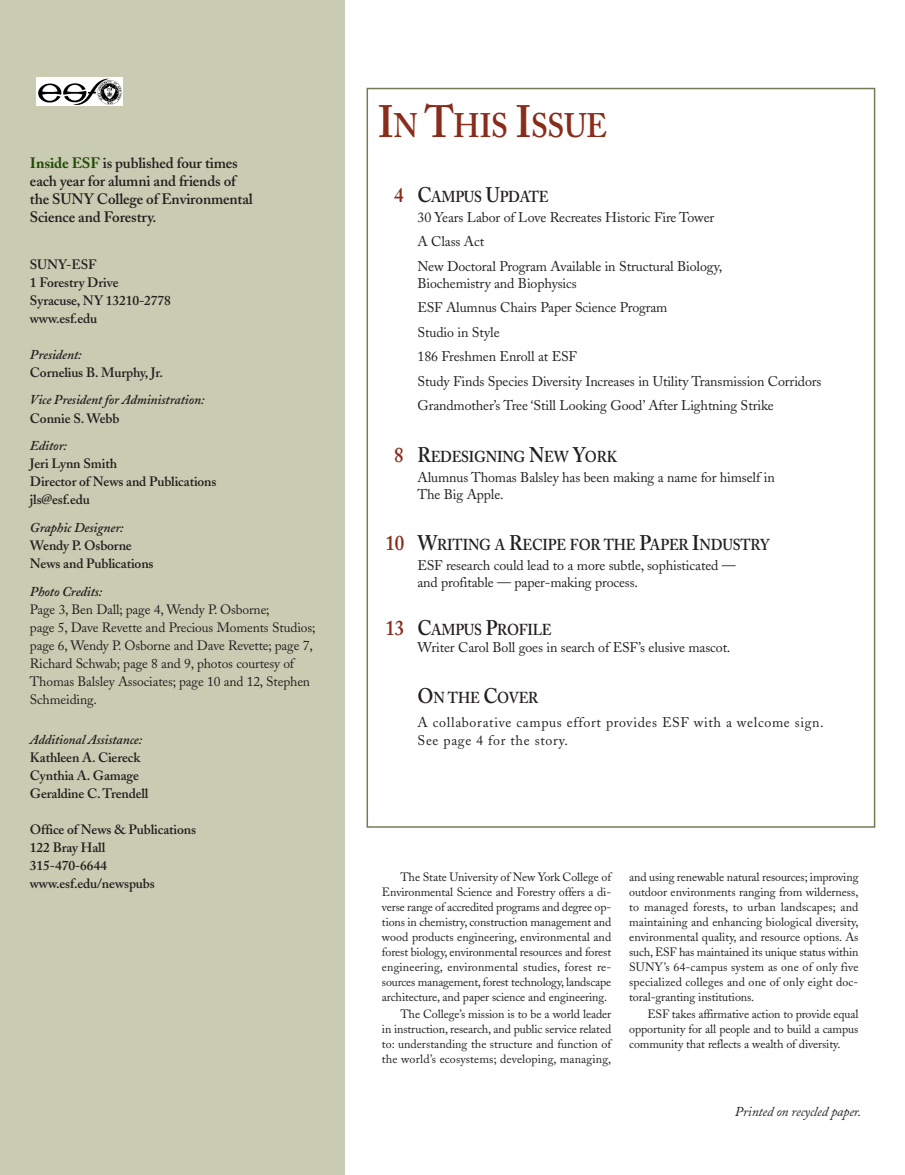
<style>
.page{position:relative;width:905px;height:1175px;background:#fff}
.page>*{position:absolute;margin:0;border:0;box-sizing:border-box;transform-origin:0 0}
.t1{font:600 33.75px "Adobe Caslon";letter-spacing:-.015em;color:#882c1b;scale:.9 1}
.t2{font:600 15.75px "Adobe Caslon";letter-spacing:-.015em;color:#231f20;scale:.9 1}
.t3{font:600 15px/18px "Adobe Caslon";letter-spacing:-.01em;color:#231f20}
.t4{font:13.95px/24.5px "Adobe Caslon";letter-spacing:-.01em;color:#231f20}
.t5{font:13.95px/17.4px "Adobe Caslon";letter-spacing:.045em;color:#231f20}
.t6{font:600 13.5px/18px "Adobe Caslon";letter-spacing:-.01em;color:#231f20}
.t7{font:13.5px/18px "Adobe Caslon";letter-spacing:-.01em;color:#231f20}
.t8{font:italic 600 13.5px "Adobe Caslon";letter-spacing:-.01em;color:#231f20}
.t9{font:italic 13.5px "Adobe Caslon";letter-spacing:-.01em;color:#231f20}
.t10{font:12px/15px "Adobe Caslon";letter-spacing:-.01em;color:#231f20;text-align:justify}
.s1{font-weight:700;color:#254c09}
.s2{font-size:45px}
.s3{font-size:21px;color:#882c1b}
.s4{font-size:21px}
</style>
<div class="page">
<div style="left:0;top:0;width:345px;height:1174px;background:#c9ccb2"></div>
<img style="left:37px;top:77px;width:86px;height:29px">
<p class="t3" style="left:30px;top:156px;width:224px"><span class="s1">Inside ESF</span> is published four times each year for alumni and friends of the SUNY College of Environmental<br>Science and Forestry.</p>
<p class="t6" style="left:30px;top:257px;width:142px">SUNY-ESF<br>1 Forestry Drive<br>Syracuse, NY 13210-2778 www.esf.edu</p>
<p class="t8" style="left:30px;top:349px;width:53px">President:</p>
<p class="t6" style="left:30px;top:365px;width:135px">Cornelius B. Murphy, Jr.</p>
<p class="t8" style="left:30px;top:394px;width:176px">Vice President for Administration:</p>
<p class="t6" style="left:30px;top:410px;width:91px">Connie S. Webb</p>
<p class="t8" style="left:30px;top:440px;width:39px">Editor:</p>
<p class="t6" style="left:30px;top:456px;width:188px">Jeri Lynn Smith<br>Director of News and Publications jls@esf.edu</p>
<p class="t8" style="left:30px;top:522px;width:95px">Graphic Designer:</p>
<p class="t6" style="left:30px;top:538px;width:125px">Wendy P. Osborne<br>News and Publications</p>
<p class="t8" style="left:30px;top:586px;width:74px">Photo Credits:</p>
<p class="t7" style="left:30px;top:602px;width:287px">Page 3, Ben Dall; page 4, Wendy P. Osborne;<br>page 5, Dave Revette and Precious Moments Studios; page 6, Wendy P. Osborne and Dave Revette; page 7, Richard Schwab; page 8 and 9, photos courtesy of Thomas Balsley Associates; page 10 and 12, Stephen Schmeiding.</p>
<p class="t8" style="left:30px;top:734px;width:114px">Additional Assistance:</p>
<p class="t6" style="left:30px;top:750px;width:120px">Kathleen A. Ciereck<br>Cynthia A. Gamage<br>Geraldine C. Trendell</p>
<p class="t6" style="left:30px;top:822px;width:168px">Office of News &amp; Publications<br>122 Bray Hall<br>315-470-6644 www.esf.edu/newspubs</p>
<h1 class="t1" style="left:378px;top:113px;width:256px"><span class="s2">I</span>N <span class="s2">T</span>HIS <span class="s2">I</span>SSUE</h1>
<h2 class="t2" style="left:394px;top:190px;width:173px"><span class="s3">4</span> <span class="s4">C</span>AMPUS <span class="s4">U</span>PDATE</h2>
<p class="t4" style="left:417px;top:206px;width:306px">30 Years Labor of Love Recreates Historic Fire Tower<br>A Class Act<br>New Doctoral Program Available in Structural Biology,</p>
<p class="t4" style="left:417px;top:272px;width:405px">Biochemistry and Biophysics<br>ESF Alumnus Chairs Paper Science Program<br>Studio in Style<br>186 Freshmen Enroll at ESF<br>Study Finds Species Diversity Increases in Utility Transmission Corridors Grandmother’s Tree ‘Still Looking Good’ After Lightning Strike</p>
<h2 class="t2" style="left:394px;top:450px;width:249px"><span class="s3">8</span> <span class="s4">R</span>EDESIGNING <span class="s4">N</span>EW <span class="s4">Y</span>ORK</h2>
<p class="t4" style="left:417px;top:471px;width:359px;line-height:17px">Alumnus Thomas Balsley has been making a name for himself in<br>The Big Apple.</p>
<h2 class="t2" style="left:385px;top:538px;width:428px"><span class="s3">10</span> <span class="s4">W</span>RITING A <span class="s4">R</span>ECIPE FOR THE <span class="s4">P</span>APER <span class="s4">I</span>NDUSTRY</h2>
<p class="t4" style="left:417px;top:559px;width:320px;line-height:17px">ESF research could lead to a more subtle, sophisticated — and profitable — paper-making process.</p>
<h2 class="t2" style="left:385px;top:623px;width:186px"><span class="s3">13</span> <span class="s4">C</span>AMPUS <span class="s4">P</span>ROFILE</h2>
<p class="t4" style="left:417px;top:637px;width:314px">Writer Carol Boll goes in search of ESF’s elusive mascot.</p>
<h2 class="t2" style="left:417px;top:691px;width:136px"><span class="s4">O</span>N THE <span class="s4">C</span>OVER</h2>
<p class="t5" style="left:417px;top:715px;width:408px">A collaborative campus effort provides ESF with a welcome sign.<br>See page 4 for the story.</p>
<p class="t10" style="left:382px;top:870px;width:231px;text-indent:18px">The State University of New York College of Environmental Science and Forestry offers a di&shy;verse range of accredited programs and degree op&shy;tions in chemistry, construction management and wood products engineering, environmental and forest biology, environmental resources and forest engineering, environmental studies, forest re&shy;sources management, forest technology, landscape architecture, and paper science and engineering.</p>
<p class="t10" style="left:382px;top:1007px;width:231px;text-indent:18px">The College’s mission is to be a world leader in instruction, research, and public service related to: understanding the structure and function of the world’s ecosystems; developing, managing,</p>
<p class="t10" style="left:629px;top:870px;width:231px">and using renewable natural resources; improving outdoor environments ranging from wilderness, to managed forests, to urban landscapes; and maintaining and enhancing biological diversity, environmental quality, and resource options. As such, ESF has maintained its unique status within SUNY’s 64-campus system as one of only five specialized colleges and one of only eight doc&shy;toral-granting institutions.</p>
<p class="t10" style="left:629px;top:1007px;width:231px;text-indent:18px">ESF takes affirmative action to provide equal opportunity for all people and to build a campus community that reflects a wealth of diversity.</p>
<p class="t9" style="left:735px;top:1105px;width:128px">Printed on recycled paper.</p>
</div>
